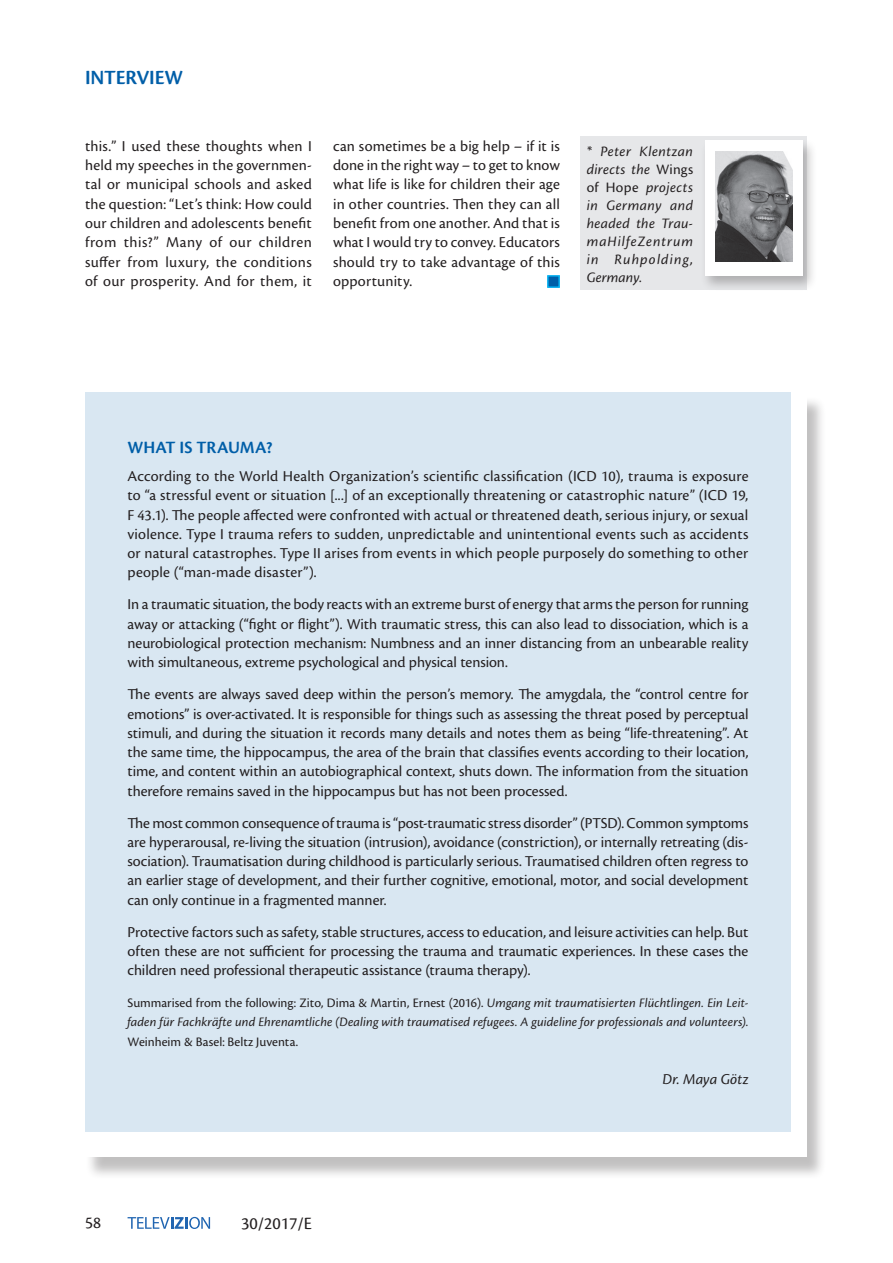
<style>
.page{position:relative;width:893px;height:1263px;background:#fff}
.page>*{position:absolute;margin:0;border:0;box-sizing:border-box;transform-origin:0 0}
.t1{font:600 21px "Cronos Pro";letter-spacing:-.005em;color:#005ea8}
.t2{font:600 18px "Cronos Pro";letter-spacing:.005em;color:#005ea8}
.t3{font:18px "Cronos Pro";color:#231f20}
.t4{font:17.25px "Cronos Pro";color:#231f20}
.t5{font:15.75px/19.2px "Cronos Pro";letter-spacing:.005em;color:#231f20;text-align:justify}
.t6{font:italic 15.75px "Cronos Pro";color:#231f20}
.t7{font:italic 15px/18px "Cronos Pro";letter-spacing:.06em;color:#231f20;text-align:justify}
.t8{font:italic 13.5px/19.2px "Cronos Pro";letter-spacing:.01em;color:#231f20}
.t9{font:13.5px "Cronos Pro";letter-spacing:.005em;color:#231f20}
.s1{font-style:normal}
</style>
<div class="page">
<svg style="left:128px;top:1217px;width:82px;height:12px"></svg>
<div style="left:85px;top:396px;width:741px;height:784px;background:#231f20;opacity:.28"></div>
<div style="left:85px;top:392px;width:722px;height:765px;background:#fff"></div>
<div style="left:85px;top:392px;width:706px;height:739px;background:#d9e7f2"></div>
<div style="left:580px;top:136px;width:227px;height:154px;background:#e6e7e9"></div>
<div style="left:701px;top:138px;width:116px;height:154px;background:#231f20;opacity:.28"></div>
<div style="left:705px;top:140px;width:98px;height:136px;background:#fff"></div>
<img style="left:716px;top:151px;width:76px;height:110px">
<div style="left:547px;top:275px;width:13px;height:13px;background:#005ea8;border:2px solid #00aeef"></div>
<h1 class="t1" style="left:85px;top:65px;width:100px">INTERVIEW</h1>
<p class="t5" style="left:85px;top:136px;width:228px">this.” I used these thoughts when I held my speeches in the governmen&shy;tal or municipal schools and asked the question: “Let’s think: How could our children and adolescents benefit from this?” Many of our children suffer from luxury, the conditions of our prosperity. And for them, it</p>
<p class="t5" style="left:333px;top:136px;width:228px">can sometimes be a big help – if it is done in the right way – to get to know what life is like for children their age in other countries. Then they can all benefit from one another. And that is what I would try to convey. Educators should try to take advantage of this opportunity.</p>
<p class="t7" style="left:587px;top:142px;width:108px">* Peter Klentzan directs the <span class="s1">Wings of Hope</span> projects in Germany and headed the Trau&shy;maHilfeZentrum in Ruhpolding, Germany.</p>
<p class="t2" style="left:128px;top:437px;width:147px">WHAT IS TRAUMA?</p>
<p class="t5" style="left:128px;top:467px;width:622px">According to the World Health Organization’s scientific classification (ICD 10), trauma is exposure to “a stressful event or situation [...] of an exceptionally threatening or catastrophic nature” (ICD 19, F 43.1). The people affected were confronted with actual or threatened death, serious injury, or sexual violence. Type I trauma refers to sudden, unpredictable and unintentional events such as accidents or natural catastrophes. Type II arises from events in which people purposely do something to other people (“man-made disaster”).</p>
<p class="t5" style="left:128px;top:595px;width:622px">In a traumatic situation, the body reacts with an extreme burst of energy that arms the person for running away or attacking (“fight or flight”). With traumatic stress, this can also lead to dissociation, which is a neurobiological protection mechanism: Numbness and an inner distancing from an unbearable reality with simultaneous, extreme psychological and physical tension.</p>
<p class="t5" style="left:128px;top:685px;width:622px">The events are always saved deep within the person’s memory. The amygdala, the “control centre for emotions” is over-activated. It is responsible for things such as assessing the threat posed by perceptual stimuli, and during the situation it records many details and notes them as being “life-threatening”. At the same time, the hippocampus, the area of the brain that classifies events according to their location, time, and content within an autobiographical context, shuts down. The information from the situation therefore remains saved in the hippocampus but has not been processed.</p>
<p class="t5" style="left:128px;top:813px;width:622px">The most common consequence of trauma is “post-traumatic stress disorder” (PTSD). Common symptoms are hyperarousal, re-living the situation (intrusion), avoidance (constriction), or internally retreating (dis&shy;sociation). Traumatisation during childhood is particularly serious. Traumatised children often regress to an earlier stage of development, and their further cognitive, emotional, motor, and social development can only continue in a fragmented manner.</p>
<p class="t5" style="left:128px;top:922px;width:622px">Protective factors such as safety, stable structures, access to education, and leisure activities can help. But often these are not sufficient for processing the trauma and traumatic experiences. In these cases the children need professional therapeutic assistance (trauma therapy).</p>
<p class="t8" style="left:128px;top:993px;width:622px"><span class="s1">Summarised from the following: Zito, Dima &amp; Martin, Ernest (2016).</span> Umgang mit traumatisierten Flüchtlingen. Ein Leit&shy;faden für Fachkräfte und Ehrenamtliche (Dealing with traumatised refugees. A guideline for professionals and volunteers).</p>
<p class="t9" style="left:128px;top:1033px;width:172px">Weinheim &amp; Basel: Beltz Juventa.</p>
<p class="t6" style="left:662px;top:1070px;width:87px">Dr. Maya Götz</p>
<p class="t4" style="left:85px;top:1213px;width:17px">58</p>
<p class="t3" style="left:241px;top:1213px;width:72px">30/2017/E</p>
</div>
